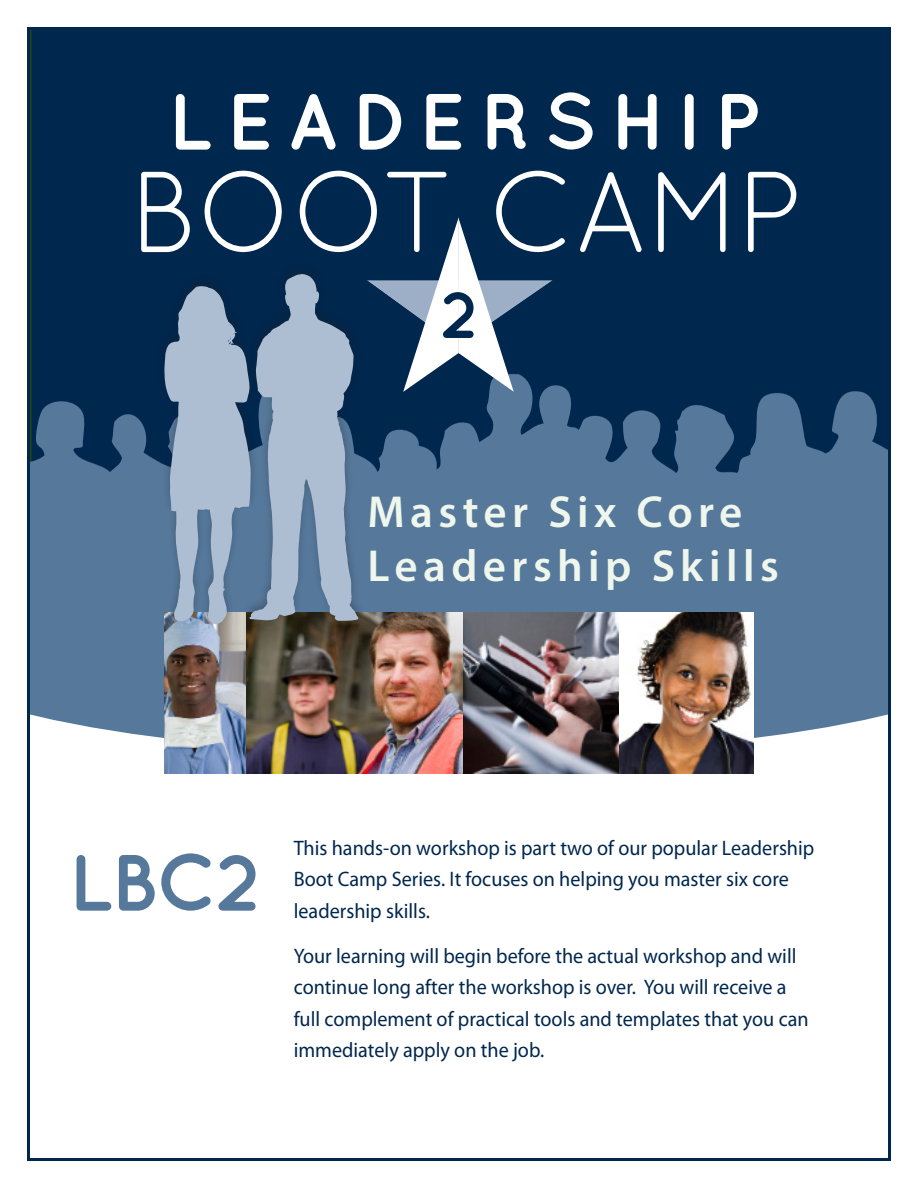
<style>
.page{position:relative;width:918px;height:1188px;background:#fff}
.page>*{position:absolute;margin:0;border:0;box-sizing:border-box;transform-origin:0 0}
.t1{font:114.6px "Quicksand";letter-spacing:-.025em;color:#fff}
.t2{font:700 79.5px "Quicksand";letter-spacing:.17em;color:#fff}
.t3{font:700 79.5px "Quicksand";color:#55789b}
.t4{font:700 65.55px "Quicksand";color:#00274e}
.t5{font:600 45px/54px "Myriad Pro";letter-spacing:.12em;color:#eff6ec}
.t6{font:21px/31.5px "Myriad Pro";color:#00274e;scale:.96 1}
</style>
<div class="page">
<div style="left:28px;top:27px;width:863px;height:632px;background:#00274e"></div>
<svg style="left:31px;top:374px;width:856px;height:168px;fill:#55789b"></svg>
<svg style="left:367px;top:217px;width:186px;height:175px"></svg>
<div style="left:31px;top:542px;width:856px;height:196px;background:#55789b"></div>
<img style="left:164px;top:612px;width:590px;height:162px">
<div style="left:157px;top:274px;width:101px;height:353px;background:#231f20;opacity:.3"></div>
<div style="left:243px;top:262px;width:122px;height:362px;background:#231f20;opacity:.3"></div>
<svg style="left:164px;top:274px;width:194px;height:351px"></svg>
<h2 class="t2" style="left:168px;top:74px;width:594px">LEADERSHIP</h2>
<h1 class="t1" style="left:129px;top:146px;width:675px">BOOT CAMP</h1>
<h3 class="t4" style="left:440px;top:276px;width:40px">2</h3>
<h3 class="t5" style="left:367px;top:484px;width:413px">Master Six Core<br>Leadership Skills</h3>
<h2 class="t3" style="left:68px;top:835px;width:195px">LBC2</h2>
<p class="t6" style="left:294px;top:832px;width:544px">This hands-on workshop is part two of our popular Leadership<br>Boot Camp Series. It focuses on helping you master six core leadership skills.</p>
<p class="t6" style="left:294px;top:940px;width:538px">Your learning will begin before the actual workshop and will continue long after the workshop is over. You will receive a full complement of practical tools and templates that you can immediately apply on the job.</p>
</div>
